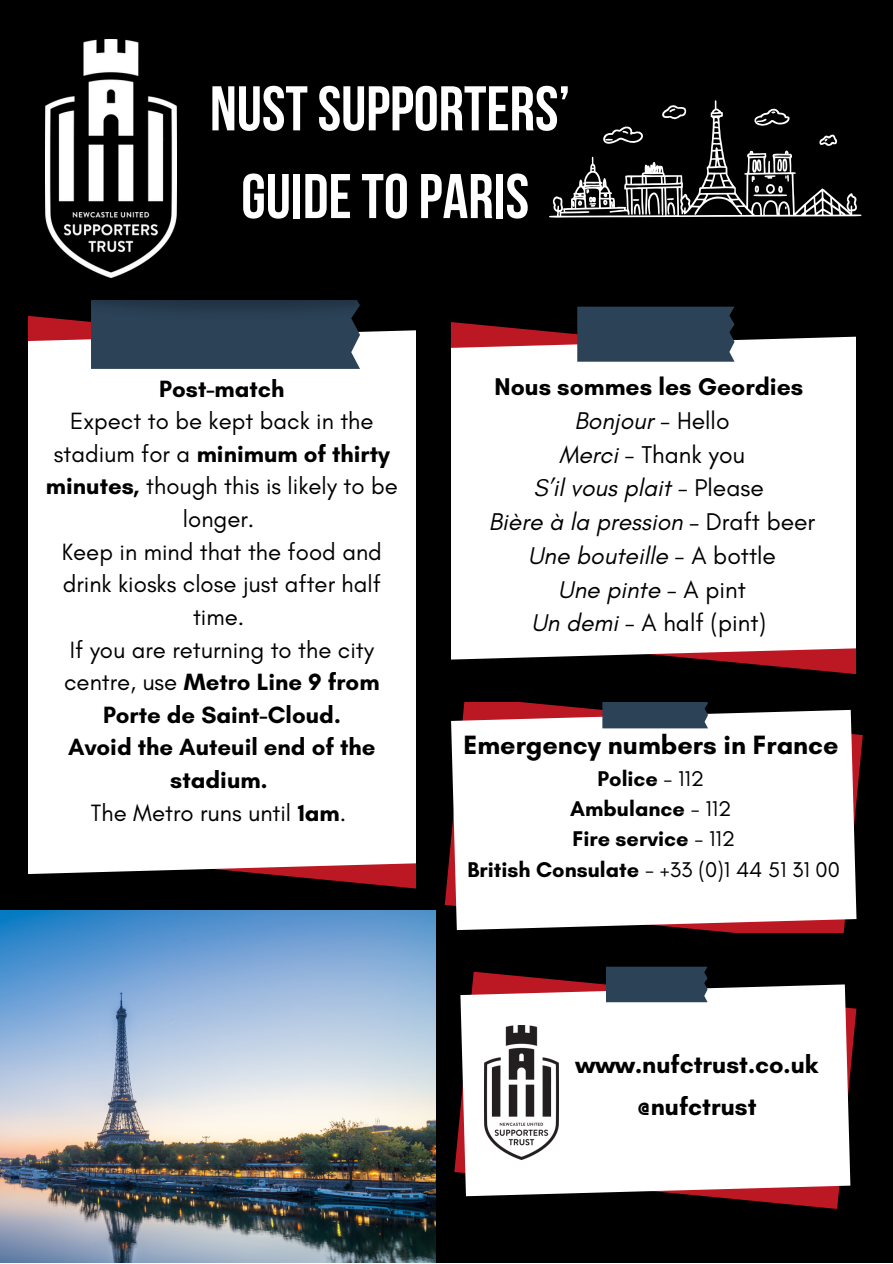
<style>
.page{position:relative;width:893px;height:1264px;background:#fff}
.page>*{position:absolute;margin:0;border:0;box-sizing:border-box;transform-origin:0 0}
.t1{font:700 63px "Bebas Neue";color:#fff}
.t2{font:700 27px "Glacial Indifference";color:#000}
.t3{font:700 25.35px "Glacial Indifference";color:#000}
.t4{font:italic 24.6px "Glacial Indifference";color:#000}
.t5{font:24.6px "Glacial Indifference";color:#000}
.t6{font:700 24.6px "Glacial Indifference";color:#000}
.t7{font:24px/32.5px "Glacial Indifference";color:#000;text-align:center}
.t8{font:700 24px/32.5px "Glacial Indifference";color:#000;text-align:center}
.t9{font:700 21.75px "Glacial Indifference";color:#000}
.s1{font-weight:700}
.s2{font-style:normal}
.s3{font-style:italic}
.s4{font-weight:400}
</style>
<div class="page">
<div style="left:0;top:0;width:892px;height:1262px;background:#000"></div>
<svg style="left:549px;top:100px;width:313px;height:118px"></svg>
<div style="left:29px;top:343px;width:386px;height:539px;background:#fff"></div>
<div style="left:91px;top:343px;width:269px;height:26px;background:#2b4257"></div>
<img style="left:28px;top:300px;width:388px;height:43px">
<img style="left:45px;top:39px;width:132px;height:239px">
<svg style="left:451px;top:322px;width:404px;height:352px"></svg>
<div style="left:451px;top:334px;width:404px;height:328px;background:#fff"></div>
<div style="left:577px;top:307px;width:157px;height:55px;background:#2b4257"></div>
<svg style="left:454px;top:971px;width:402px;height:237px"></svg>
<svg style="left:460px;top:984px;width:390px;height:212px;fill:#fff"></svg>
<div style="left:606px;top:966px;width:101px;height:36px;background:#2b4257"></div>
<img style="left:484px;top:1025px;width:74px;height:134px">
<img style="left:0;top:910px;width:435px;height:352px">
<svg style="left:444px;top:702px;width:418px;height:230px"></svg>
<div style="left:451px;top:710px;width:405px;height:220px;background:#fff"></div>
<div style="left:602px;top:702px;width:106px;height:26px;background:#2b4257"></div>
<p class="t1" style="left:210px;top:83px;width:362px">NUST SUPPORTERS’</p>
<p class="t1" style="left:241px;top:171px;width:289px">GUIDETO PARIS</p>
<p class="t8" style="left:159px;top:372px;width:127px">Post-match</p>
<p class="t7" style="left:46px;top:404px;width:353px">Expect to be kept back in the stadium for a <span class="s1">minimum of thirty minutes,</span> though this is likely to be longer.</p>
<p class="t7" style="left:62px;top:535px;width:321px">Keep in mind that the food and drink kiosks close just after half time.</p>
<p class="t7" style="left:64px;top:633px;width:317px">If you are returning to the city centre, use <span class="s1">Metro Line 9 from<br>Porte de Saint-Cloud.</span></p>
<p class="t8" style="left:68px;top:730px;width:309px">Avoid the Auteuil end of the stadium.</p>
<p class="t7" style="left:91px;top:795px;width:257px">The Metro runs until <span class="s1">1am</span>.</p>
<p class="t6" style="left:494px;top:372px;width:310px">Nous sommes les Geordies</p>
<p class="t4" style="left:574px;top:405px;width:157px">Bonjour <span class="s2">- Hello</span></p>
<p class="t5" style="left:559px;top:439px;width:187px"><span class="s3">Merci</span> - Thank you</p>
<p class="t4" style="left:533px;top:473px;width:232px">S’il vous plait <span class="s2">- Please</span></p>
<p class="t4" style="left:489px;top:506px;width:328px">Bière à la pression <span class="s2">– Draft beer</span></p>
<p class="t4" style="left:528px;top:540px;width:249px">Une bouteille <span class="s2">- A bottle</span></p>
<p class="t4" style="left:558px;top:574px;width:189px">Une pinte <span class="s2">- A pint</span></p>
<p class="t5" style="left:531px;top:608px;width:236px"><span class="s3">Un demi</span> - A half (pint)</p>
<p class="t2" style="left:463px;top:728px;width:376px">Emergency numbers in France</p>
<p class="t9" style="left:597px;top:765px;width:108px">Police <span class="s4">- 112</span></p>
<p class="t9" style="left:570px;top:795px;width:163px">Ambulance <span class="s4">- 112</span></p>
<p class="t9" style="left:572px;top:825px;width:164px">Fire service <span class="s4">- 112</span></p>
<p class="t9" style="left:467px;top:856px;width:374px">British Consulate <span class="s4">- +33 (0)1 44 51 31 00</span></p>
<p class="t3" style="left:575px;top:1048px;width:244px">www.nufctrust.co.uk</p>
<p class="t3" style="left:637px;top:1091px;width:121px">@nufctrust</p>
</div>
